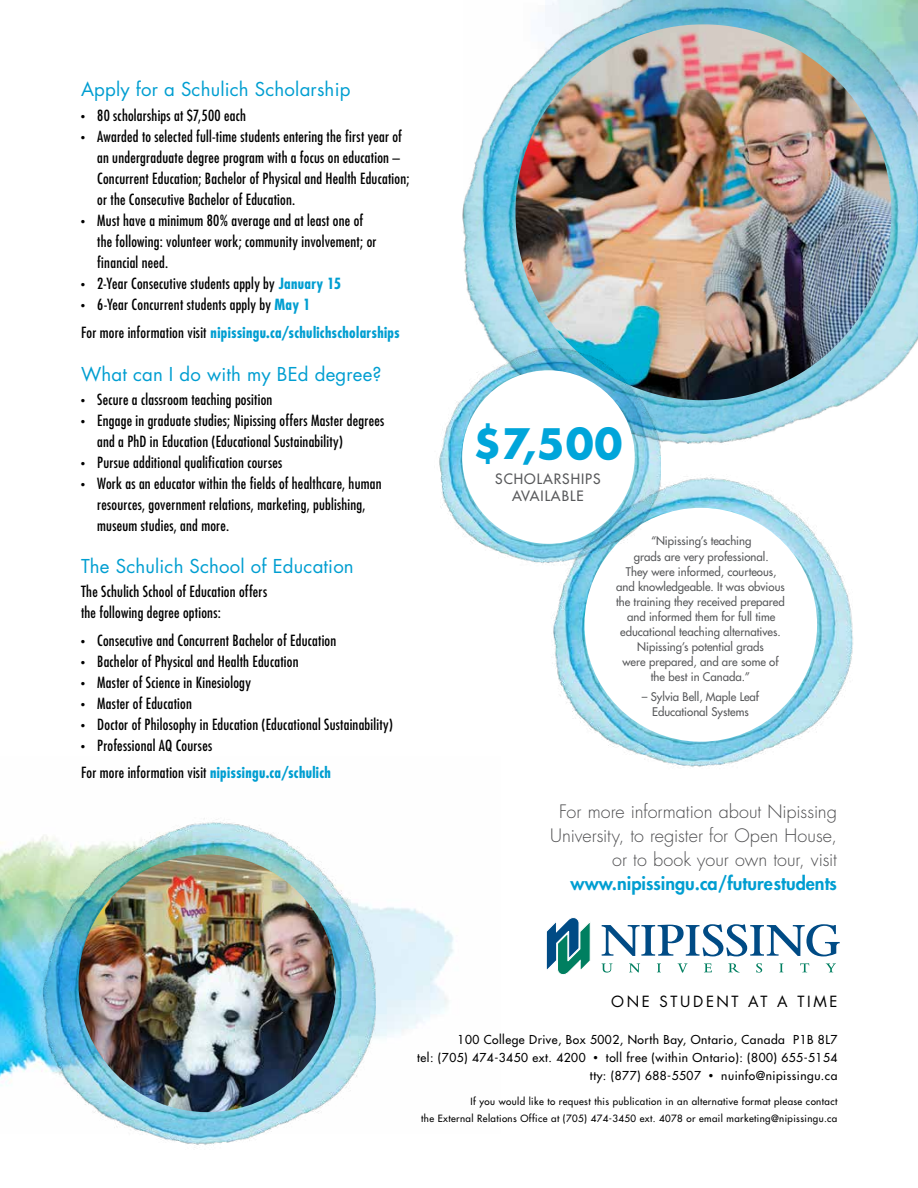
<style>
.page{position:relative;width:918px;height:1188px;background:#fff}
.page>*{position:absolute;margin:0;border:0;box-sizing:border-box;transform-origin:0 0}
.t1{font:700 40.8px "Futura Std";color:#00a5da}
.Blue_subhead{font:18.6px "Futura Std";letter-spacing:.01em;color:#009ed1}
.For_more_info{font:300 18px/24px "Futura Std";color:#4d4d4f;text-align:right}
.top_url{font:800 18px "Futura Std";color:#009ed1}
.P_Bullets{font:condensed 15px/21px "Futura Std";letter-spacing:.015em;color:#000}
.P_Body_Copy_Small_Space_after{font:condensed 15px/21px "Futura Std";letter-spacing:.015em;color:#000}
.P_Body_Copy{font:700 condensed 15px "Futura Std";letter-spacing:.025em;color:#009ed1}
.BC_ONE_STUDENT_AT_A_TIME{font:15px "Futura Std";letter-spacing:.175em;color:#000}
.t2{font:500 13.95px "Futura Std";letter-spacing:.07em;color:#58595b}
.BC_contact_info{font:500 12px "Futura Std";letter-spacing:.04em;color:#000}
.Bubble_grey_text{font:500 11.7px/15px "Futura Std";color:#58595b;text-align:center}
.BC_contact_info-2{font:500 9.75px/16.5px "Futura Std";letter-spacing:.04em;color:#000;text-align:right}
.s1{font-weight:300;font-size:9px}
.s2{font-weight:700;color:#009ed1}
.s3{font-weight:400;color:#000}
.s4{font-weight:300;font-stretch:condensed;font-size:9px}
</style>
<div class="page">
<img style="left:0;top:840px;width:454px;height:246px">
<svg style="left:546px;top:917px;width:44px;height:58px"></svg>
<svg style="left:602px;top:924px;width:238px;height:32px"></svg>
<svg style="left:602px;top:963px;width:11px;height:10px"></svg>
<svg style="left:629px;top:963px;width:11px;height:9px"></svg>
<svg style="left:657px;top:963px;width:4px;height:9px"></svg>
<svg style="left:678px;top:963px;width:10px;height:10px"></svg>
<svg style="left:704px;top:963px;width:8px;height:9px"></svg>
<svg style="left:728px;top:963px;width:12px;height:10px"></svg>
<svg style="left:756px;top:963px;width:6px;height:10px"></svg>
<svg style="left:779px;top:963px;width:4px;height:9px"></svg>
<svg style="left:800px;top:963px;width:9px;height:9px"></svg>
<svg style="left:826px;top:963px;width:10px;height:9px"></svg>
<img style="left:462px;top:0;width:456px;height:444px">
<img style="left:510px;top:24px;width:387px;height:381px">
<img style="left:553px;top:476px;width:300px;height:291px">
<svg style="left:584px;top:507px;width:234px;height:235px"></svg>
<img style="left:36px;top:818px;width:339px;height:327px">
<img style="left:78px;top:854px;width:258px;height:258px;border-radius:129px">
<img style="left:439px;top:338px;width:222px;height:239px">
<div style="left:462px;top:370px;width:173px;height:174px;background:#fff;border-radius:50%"></div>
<p class="Blue_subhead" style="left:81px;top:78px;width:271px">Apply for a Schulich Scholarship</p>
<p class="P_Bullets" style="left:81px;top:104px;width:166px"><span class="s1">•</span> 80 scholarships at $7,500 each</p>
<p class="P_Bullets" style="left:97px;top:125px;width:314px;text-indent:-16px"><span class="s1">•</span> Awarded to selected full-time students entering the first year of an undergraduate degree program with a focus on education – Concurrent Education; Bachelor of Physical and Health Education; or the Consecutive Bachelor of Education.</p>
<p class="P_Bullets" style="left:97px;top:209px;width:281px;text-indent:-16px"><span class="s1">•</span> Must have a minimum 80% average and at least one of the following: volunteer work; community involvement; or financial need.</p>
<p class="P_Bullets" style="left:81px;top:272px;width:262px"><span class="s1">•</span> 2-Year Consecutive students apply by <span class="s2">January 15</span></p>
<p class="P_Bullets" style="left:81px;top:293px;width:231px"><span class="s1">•</span> 6-Year Concurrent students apply by <span class="s2">May 1</span></p>
<h5 class="P_Body_Copy" style="left:81px;top:324px;width:320px"><span class="s3">For more information visit</span> nipissingu.ca/schulichscholarships</h5>
<p class="Blue_subhead" style="left:81px;top:362px;width:302px">What can I do with my BEd degree?</p>
<p class="P_Bullets" style="left:81px;top:389px;width:193px"><span class="s1">•</span> Secure a classroom teaching position</p>
<p class="P_Bullets" style="left:97px;top:410px;width:289px;text-indent:-16px"><span class="s1">•</span> Engage in graduate studies; Nipissing offers Master degrees and a PhD in Education (Educational Sustainability)</p>
<p class="P_Bullets" style="left:81px;top:452px;width:203px"><span class="s1">•</span> Pursue additional qualification courses</p>
<p class="P_Bullets" style="left:97px;top:473px;width:286px;text-indent:-16px"><span class="s1">•</span> Work as an educator within the fields of healthcare, human resources, government relations, marketing, publishing, museum studies, and more.</p>
<p class="Blue_subhead" style="left:81px;top:554px;width:274px">The Schulich School of Education</p>
<p class="P_Body_Copy_Small_Space_after" style="left:81px;top:581px;width:188px">The Schulich School of Education offers the following degree options:</p>
<p class="P_Bullets" style="left:81px;top:629px;width:257px"><span class="s1">•</span> Consecutive and Concurrent Bachelor of Education</p>
<p class="P_Bullets" style="left:81px;top:650px;width:219px"><span class="s1">•</span> Bachelor of Physical and Health Education</p>
<p class="P_Bullets" style="left:81px;top:671px;width:171px"><span class="s1">•</span> Master of Science in Kinesiology</p>
<p class="P_Bullets" style="left:81px;top:692px;width:112px"><span class="s1">•</span> Master of Education</p>
<p class="P_Bullets" style="left:81px;top:713px;width:313px"><span class="s1">•</span> Doctor of Philosophy in Education (Educational Sustainability)</p>
<p class="P_Bullets" style="left:81px;top:734px;width:133px"><span class="s1">•</span> Professional AQ Courses</p>
<p class="P_Body_Copy_Small_Space_after" style="left:81px;top:762px;width:251px">For more information visit <span class="s2">nipissingu.ca/schulich</span></p>
<p class="t1" style="left:473px;top:417px;width:151px">$7,500</p>
<p class="t2" style="left:495px;top:470px;width:107px">SCHOLARSHIPS</p>
<p class="t2" style="left:512px;top:488px;width:73px">AVAILABLE</p>
<p class="Bubble_grey_text" style="left:616px;top:534px;width:170px">“Nipissing’s teaching<br>grads are very professional.<br>They were informed, courteous, and knowledgeable. It was obvious the training they received prepared and informed them for full time educational teaching alternatives.<br>Nipissing’s potential grads<br>were prepared, and are some of the best in Canada.”</p>
<p class="Bubble_grey_text" style="left:642px;top:689px;width:119px">– Sylvia Bell, Maple Leaf<br>Educational Systems</p>
<p class="For_more_info" style="left:550px;top:800px;width:288px">For more information about Nipissing<br>University, to register for Open House, or to book your own tour, visit</p>
<p class="top_url" style="left:571px;top:872px;width:268px">www.nipissingu.ca/futurestudents</p>
<p class="BC_ONE_STUDENT_AT_A_TIME" style="left:611px;top:992px;width:228px">ONE STUDENT AT A TIME</p>
<p class="BC_contact_info" style="left:458px;top:1032px;width:381px">100 College Drive, Box 5002, North Bay, Ontario, Canada P1B 8L7</p>
<p class="BC_contact_info" style="left:417px;top:1050px;width:422px">tel: (705) 474-3450 ext. 4200 <span class="s4">•</span> toll free (within Ontario): (800) 655-5154</p>
<p class="BC_contact_info" style="left:590px;top:1068px;width:249px">tty: (877) 688-5507 <span class="s4">•</span> nuinfo@nipissingu.ca</p>
<p class="BC_contact_info-2" style="left:421px;top:1094px;width:418px">If you would like to request this publication in an alternative format please contact<br>the External Relations Office at (705) 474-3450 ext. 4078 or email marketing@nipissingu.ca</p>
</div>
